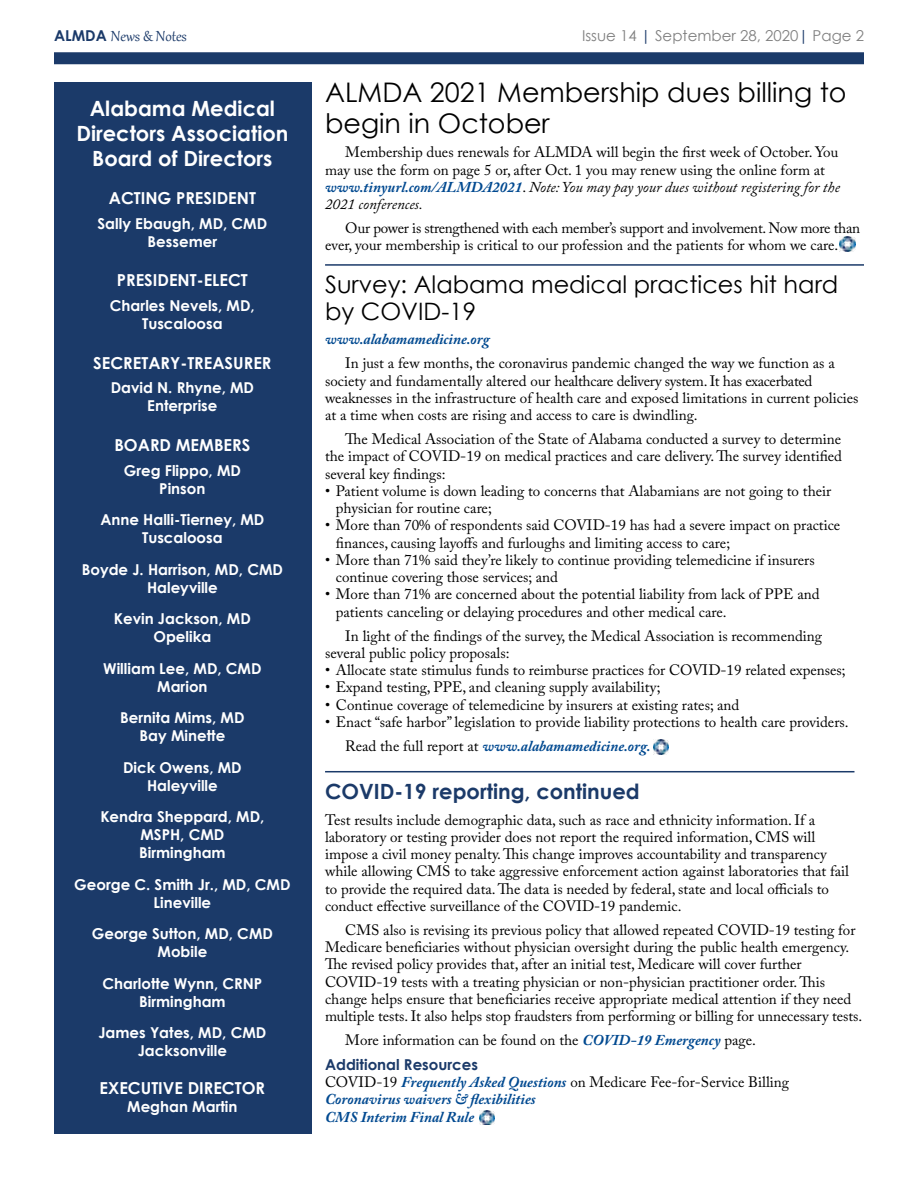
<style>
.page{position:relative;width:918px;height:1188px;background:#fff}
.page>*{position:absolute;margin:0;border:0;box-sizing:border-box;transform-origin:0 0}
.t1{font:27px/31px "Century Gothic";color:#000}
.t2{font:24px/27.6px "Century Gothic";color:#000}
.t3{font:700 21px/25.2px "Century Gothic";color:#fff;text-align:center}
.t4{font:700 21px "Century Gothic";color:#1b3a69}
.t5{font:18px "Gabriola";letter-spacing:-.005em;color:#1b3a69}
.t6{font:700 16.5px "Century Gothic";color:#fff}
.t7{font:15px/17.2px "Adobe Caslon Pro";color:#000}
.t8{font:700 15px/18px "Century Gothic";color:#fff;text-align:center}
.t9{font:italic 700 15px/17.2px "Adobe Caslon Pro";color:#004990}
.t10{font:15px "Century Gothic";color:#808080}
.t11{font:700 15px "Century Gothic";color:#1b3a69}
.s1{font-family:"Century Gothic";font-weight:700;font-size:15px}
.s2{color:#1b3a69}
.s3{font-weight:700;font-style:italic;color:#004990}
.s4{font-style:italic}
.s5{font-weight:400;font-style:normal;color:#000}
</style>
<div class="page">
<div style="left:54px;top:52px;width:810px;height:12px;background:#1b3a69"></div>
<img style="left:479px;top:1110px;width:15px;height:15px">
<div style="left:54px;top:82px;width:258px;height:1052px;background:#1b3a69"></div>
<hr style="left:325px;top:771px;width:529px;height:1px;background:#1b3a69">
<hr style="left:325px;top:264px;width:539px;height:2px;background:#1b3a69">
<img style="left:840px;top:237px;width:15px;height:15px">
<img style="left:653px;top:739px;width:15px;height:15px">
<p class="t5" style="left:54px;top:25px;width:134px"><span class="s1">ALMDA</span> News &amp; Notes</p>
<p class="t10" style="left:582px;top:26px;width:283px">Issue 14 <span class="s2">|</span> September 28, 2020<span class="s2">|</span> Page 2</p>
<h3 class="t3" style="left:76px;top:95px;width:214px">Alabama Medical<br>Directors Association<br>Board of Directors</h3>
<p class="t6" style="left:109px;top:185px;width:149px">ACTING PRESIDENT</p>
<p class="t8" style="left:98px;top:214px;width:171px">Sally Ebaugh, MD, CMD<br>Bessemer</p>
<p class="t6" style="left:117px;top:268px;width:133px">PRESIDENT-ELECT</p>
<p class="t8" style="left:110px;top:296px;width:146px">Charles Nevels, MD,<br>Tuscaloosa</p>
<p class="t6" style="left:93px;top:350px;width:180px">SECRETARY-TREASURER</p>
<p class="t8" style="left:111px;top:378px;width:145px">David N. Rhyne, MD<br>Enterprise</p>
<p class="t6" style="left:114px;top:433px;width:137px">BOARD MEMBERS</p>
<p class="t8" style="left:124px;top:461px;width:119px">Greg Flippo, MD<br>Pinson</p>
<p class="t8" style="left:100px;top:510px;width:166px">Anne Halli-Tierney, MD<br>Tuscaloosa</p>
<p class="t8" style="left:82px;top:560px;width:203px">Boyde J. Harrison, MD, CMD<br>Haleyville</p>
<p class="t8" style="left:114px;top:609px;width:139px">Kevin Jackson, MD<br>Opelika</p>
<p class="t8" style="left:103px;top:659px;width:160px">William Lee, MD, CMD<br>Marion</p>
<p class="t8" style="left:120px;top:708px;width:126px">Bernita Mims, MD<br>Bay Minette</p>
<p class="t8" style="left:123px;top:758px;width:120px">Dick Owens, MD<br>Haleyville</p>
<p class="t8" style="left:100px;top:807px;width:166px">Kendra Sheppard, MD,<br>MSPH, CMD<br>Birmingham</p>
<p class="t8" style="left:74px;top:875px;width:218px">George C. Smith Jr., MD, CMD<br>Lineville</p>
<p class="t8" style="left:92px;top:924px;width:183px">George Sutton, MD, CMD<br>Mobile</p>
<p class="t8" style="left:102px;top:974px;width:161px">Charlotte Wynn, CRNP<br>Birmingham</p>
<p class="t8" style="left:98px;top:1023px;width:169px">James Yates, MD, CMD<br>Jacksonville</p>
<p class="t6" style="left:100px;top:1076px;width:167px">EXECUTIVE DIRECTOR</p>
<p class="t8" style="left:127px;top:1097px;width:112px">Meghan Martin</p>
<h1 class="t1" style="left:325px;top:77px;width:523px">ALMDA 2021 Membership dues billing to begin in October</h1>
<p class="t7" style="left:325px;top:144px;width:516px;text-indent:20px">Membership dues renewals for ALMDA will begin the first week of October. You may use the form on page 5 or, after Oct. 1 you may renew using the online form at <span class="s3">www.tinyurl.com/ALMDA2021</span>. <span class="s4">Note: You may pay your dues without registering for the 2021 conferences.</span></p>
<p class="t7" style="left:325px;top:219px;width:537px;text-indent:20px">Our power is strengthened with each member’s support and involvement. Now more than ever, your membership is critical to our profession and the patients for whom we care.</p>
<h2 class="t2" style="left:325px;top:270px;width:515px">Survey: Alabama medical practices hit hard by COVID-19</h2>
<p class="t9" style="left:325px;top:330px;width:166px">www.alabamamedicine.org</p>
<p class="t7" style="left:325px;top:354px;width:535px;text-indent:20px">In just a few months, the coronavirus pandemic changed the way we function as a society and fundamentally altered our healthcare delivery system. It has exacerbated weaknesses in the infrastructure of health care and exposed limitations in current policies at a time when costs are rising and access to care is dwindling.</p>
<p class="t7" style="left:325px;top:430px;width:519px;text-align:justify;text-indent:20px">The Medical Association of the State of Alabama conducted a survey to determine the impact of COVID-19 on medical practices and care delivery. The survey identified several key findings:</p>
<p class="t7" style="left:336px;top:482px;width:497px;text-indent:-11px">• Patient volume is down leading to concerns that Alabamians are not going to their physician for routine care;</p>
<p class="t7" style="left:336px;top:516px;width:506px;text-indent:-11px">• More than 70% of respondents said COVID-19 has had a severe impact on practice finances, causing layoffs and furloughs and limiting access to care;</p>
<p class="t7" style="left:336px;top:551px;width:480px;text-indent:-11px">• More than 71% said they’re likely to continue providing telemedicine if insurers continue covering those services; and</p>
<p class="t7" style="left:336px;top:585px;width:485px;text-indent:-11px">• More than 71% are concerned about the potential liability from lack of PPE and patients canceling or delaying procedures and other medical care.</p>
<p class="t7" style="left:325px;top:627px;width:499px;text-indent:20px">In light of the findings of the survey, the Medical Association is recommending several public policy proposals:</p>
<p class="t7" style="left:325px;top:661px;width:522px">• Allocate state stimulus funds to reimburse practices for COVID-19 related expenses;</p>
<p class="t7" style="left:325px;top:678px;width:337px">• Expand testing, PPE, and cleaning supply availability;</p>
<p class="t7" style="left:325px;top:696px;width:416px">• Continue coverage of telemedicine by insurers at existing rates; and</p>
<p class="t7" style="left:345px;top:710px;width:505px;line-height:24px;text-indent:-20px">• Enact “safe harbor” legislation to provide liability protections to health care providers.<br>Read the full report at <span class="s3">www.alabamamedicine.org.</span></p>
<h3 class="t4" style="left:325px;top:776px;width:316px">COVID-19 reporting, continued</h3>
<p class="t7" style="left:325px;top:811px;width:526px">Test results include demographic data, such as race and ethnicity information. If a laboratory or testing provider does not report the required information, CMS will impose a civil money penalty. This change improves accountability and transparency while allowing CMS to take aggressive enforcement action against laboratories that fail to provide the required data. The data is needed by federal, state and local officials to conduct effective surveillance of the COVID-19 pandemic.</p>
<p class="t7" style="left:325px;top:921px;width:539px;text-indent:20px">CMS also is revising its previous policy that allowed repeated COVID-19 testing for Medicare beneficiaries without physician oversight during the public health emergency.<br>The revised policy provides that, after an initial test, Medicare will cover further COVID-19 tests with a treating physician or non-physician practitioner order. This change helps ensure that beneficiaries receive appropriate medical attention if they need multiple tests. It also helps stop fraudsters from performing or billing for unnecessary tests.</p>
<p class="t7" style="left:345px;top:1031px;width:412px">More information can be found on the <span class="s3">COVID-19 Emergency</span> page.</p>
<p class="t11" style="left:325px;top:1053px;width:155px">Additional Resources</p>
<p class="t9" style="left:325px;top:1073px;width:466px"><span class="s5">COVID-19</span> Frequently Asked Questions <span class="s5">on Medicare Fee-for-Service Billing<br></span>Coronavirus waivers &amp; flexibilities<br>CMS Interim Final Rule</p>
</div>
